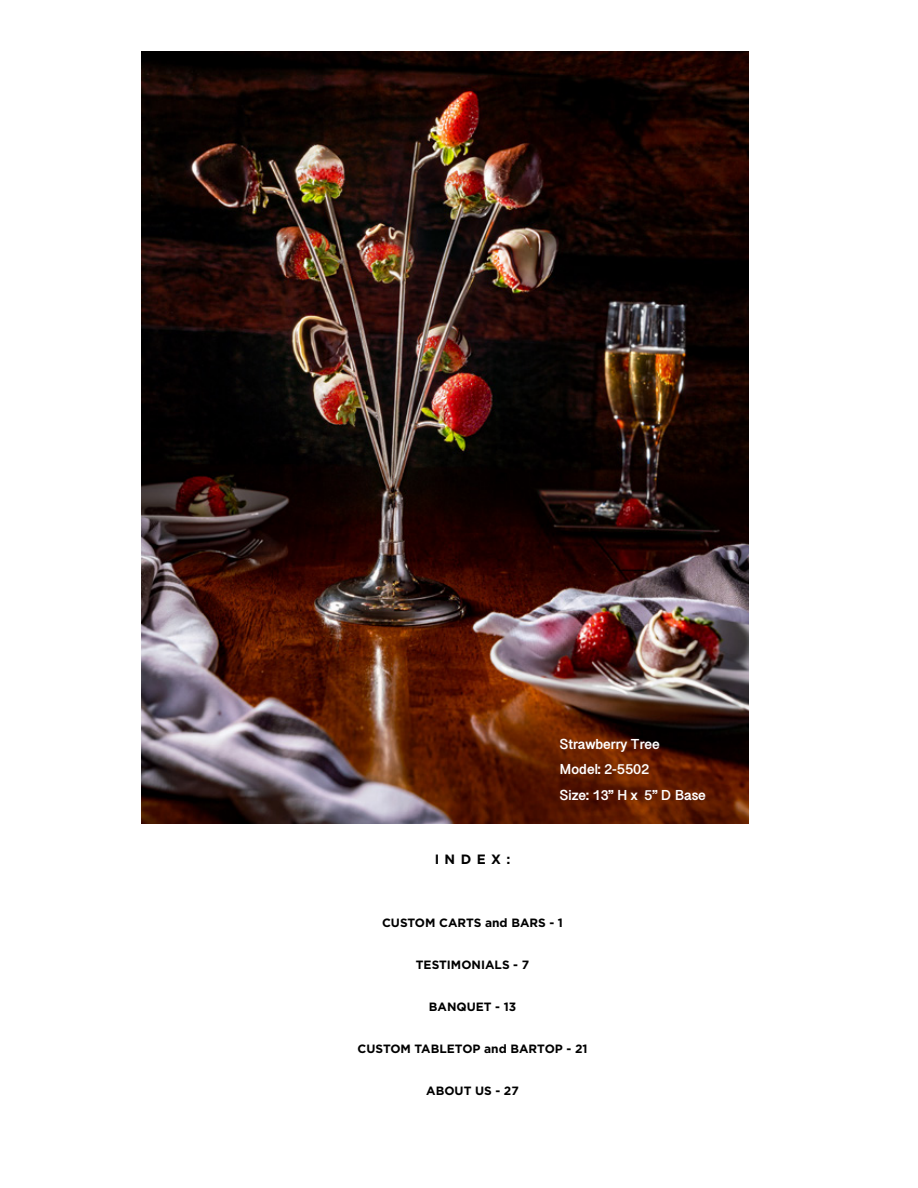
<style>
.page{position:relative;width:918px;height:1188px;background:#fff}
.page>*{position:absolute;margin:0;border:0;box-sizing:border-box;transform-origin:0 0}
.t1{font:700 13.5px "Gotham";letter-spacing:.4em;color:#000}
.t2{font:700 12px "Gotham";color:#000}
.t3{font:700 12px/25.5px "Gujarati Sangam MN";color:#fff}
</style>
<div class="page">
<img style="left:142px;top:51px;width:607px;height:773px">
<p class="t1" style="left:435px;top:852px;width:77px">INDEX:</p>
<p class="t3" style="left:560px;top:732px;width:148px">Strawberry Tree<br>Model: 2-5502<br>Size: 13” H x 5” D Base</p>
<p class="t2" style="left:382px;top:916px;width:182px">CUSTOM CARTS and BARS - 1</p>
<p class="t2" style="left:416px;top:958px;width:115px">TESTIMONIALS - 7</p>
<p class="t2" style="left:429px;top:1000px;width:89px">BANQUET - 13</p>
<p class="t2" style="left:358px;top:1042px;width:231px">CUSTOM TABLETOP and BARTOP - 21</p>
<p class="t2" style="left:426px;top:1084px;width:94px">ABOUT US - 27</p>
</div>
